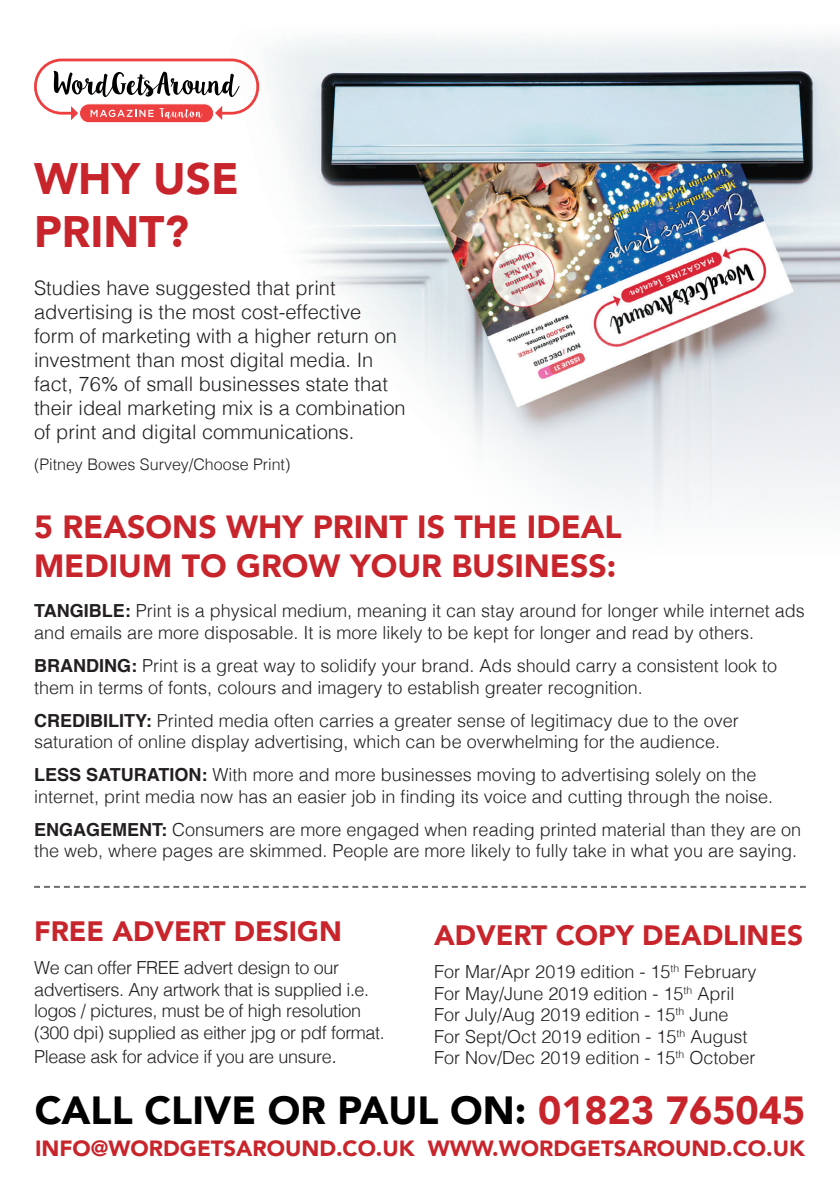
<style>
.page{position:relative;width:840px;height:1191px;background:#fff}
.page>*{position:absolute;margin:0;border:0;box-sizing:border-box;transform-origin:0 0}
.t1{font:900 44px/52.8px "Avenir";color:#c8242b}
.t2{font:900 39.2px "Avenir";color:#010101}
.t3{font:900 32px/38.4px "Avenir";color:#c8242b}
.t4{font:900 28px "Avenir";color:#c8242b}
.t5{font:900 22px "Avenir";color:#c8242b}
.t6{font:300 20px/24px "Helvetica";color:#231f20}
.t7{font:300 18px/21.6px "Helvetica";color:#231f20}
.t8{font:300 18px/21.6px "Helvetica";letter-spacing:-.02em;color:#231f20}
.t9{font:300 16px "Helvetica";color:#231f20}
.s1{font-weight:700}
.s2{font-size:20px}
.s3{color:#c8242b}
</style>
<div class="page">
<img style="left:143px;top:36px;width:696px;height:484px">
<svg style="left:34px;top:886px;width:771px;height:2px"></svg>
<div style="left:79px;top:104px;width:134px;height:19px;background:#ee3f40;border-radius:9px"></div>
<div style="left:79px;top:104px;width:135px;height:19px;border:1px solid #fff;border-radius:9px"></div>
<svg style="left:34px;top:59px;width:225px;height:61px"></svg>
<h1 class="t1" style="left:34px;top:151px;width:206px">WHY USE<br>PRINT?</h1>
<p class="t6" style="left:34px;top:275px;width:373px">Studies have suggested that print advertising is the most cost-effective form of marketing with a higher return on investment than most digital media. In fact, 76% of small businesses state that their ideal marketing mix is a combination of print and digital communications.</p>
<p class="t9" style="left:34px;top:450px;width:258px">(Pitney Bowes Survey/Choose Print)</p>
<h3 class="t3" style="left:34px;top:507px;width:589px">5 REASONS WHY PRINT IS THE IDEAL<br>MEDIUM TO GROW YOUR BUSINESS:</h3>
<p class="t7" style="left:34px;top:599px;width:771px"><span class="s1">TANGIBLE:</span> Print is a physical medium, meaning it can stay around for longer while internet ads and emails are more disposable. It is more likely to be kept for longer and read by others.</p>
<p class="t7" style="left:34px;top:653px;width:744px"><span class="s1">BRANDING:</span> Print is a great way to solidify your brand. Ads should carry a consistent look to them in terms of fonts, colours and imagery to establish greater recognition.</p>
<p class="t7" style="left:34px;top:708px;width:705px"><span class="s1">CREDIBILITY:</span> Printed media often carries a greater sense of legitimacy due to the over saturation of online display advertising, which can be overwhelming for the audience.</p>
<p class="t7" style="left:34px;top:762px;width:740px"><span class="s1">LESS SATURATION:</span> With more and more businesses moving to advertising solely on the internet, print media now has an easier job in finding its voice and cutting through the noise.</p>
<p class="t7" style="left:34px;top:817px;width:768px"><span class="s1">ENGAGEMENT:</span> Consumers are more engaged when reading printed material than they are on the web, where pages are skimmed. People are more likely to fully take in what you are saying.</p>
<h3 class="t4" style="left:34px;top:907px;width:309px">FREE ADVERT DESIGN</h3>
<p class="t8" style="left:34px;top:955px;width:352px">We can offer FREE advert design to our advertisers. Any artwork that is supplied i.e. logos / pictures, must be of high resolution (300 dpi) supplied as either jpg or pdf format.</p>
<p class="t8" style="left:34px;top:1044px;width:304px">Please ask for advice if you are unsure<span class="s2">.</span></p>
<h2 class="t2" style="left:35px;top:1077px;width:771px">CALL CLIVE OR PAUL ON: <span class="s3">01823 765045</span></h2>
<p class="t5" style="left:35px;top:1129px;width:771px">INFO@WORDGETSAROUND.CO.UK WWW.WORDGETSAROUND.CO.UK</p>
<h3 class="t4" style="left:434px;top:911px;width:370px">ADVERT COPY DEADLINES</h3>
<p class="t7" style="left:434px;top:959px;width:323px">For Mar/Apr 2019 edition - 15<sup>th</sup> February For May/June 2019 edition - 15<sup>th</sup> April For July/Aug 2019 edition - 15<sup>th</sup> June For Sept/Oct 2019 edition - 15<sup>th</sup> August For Nov/Dec 2019 edition - 15<sup>th</sup> October</p>
</div>
